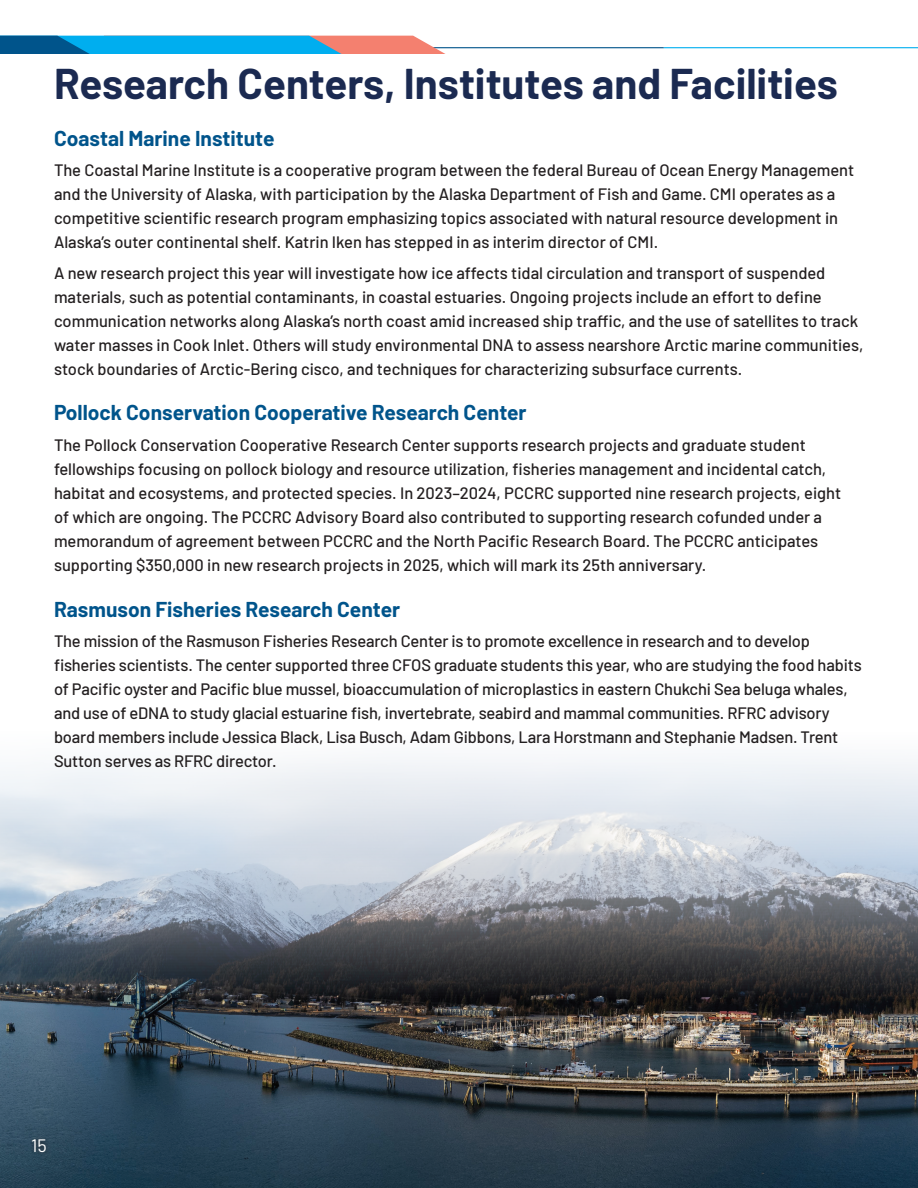
<style>
.page{position:relative;width:918px;height:1188px;background:#fff}
.page>*{position:absolute;margin:0;border:0;box-sizing:border-box;transform-origin:0 0}
.section_header{font:700 42px "Barlow";color:#1b2a51}
.subtitle_small{font:700 21px "Barlow";color:#00548b}
.page_numbers{font:18px "Barlow";color:#fff}
.Copy_smaller{font:500 16.5px/24px "Barlow";color:#231f20}
</style>
<div class="page">
<img style="left:0;top:1038px;width:918px;height:150px">
<svg style="left:0;top:758px;width:918px;height:280px;background:#93989f"></svg>
<hr style="left:664px;top:47px;width:254px;height:1px;background:#00aeef">
<div style="left:28px;top:1135px;width:22px;height:21px;background:#231f20;opacity:.75"></div>
<hr style="left:357px;top:47px;width:307px;height:1px;background:#00548b">
<svg style="left:0;top:36px;width:446px;height:18px;background:#4196c0"></svg>
<p class="section_header" style="left:54px;top:53px;width:785px">Research Centers, Institutes and Facilities</p>
<p class="subtitle_small" style="left:54px;top:122px;width:222px">Coastal Marine Institute</p>
<p class="Copy_smaller" style="left:54px;top:157px;width:802px">The Coastal Marine Institute is a cooperative program between the federal Bureau of Ocean Energy Management and the University of Alaska, with participation by the Alaska Department of Fish and Game. CMI operates as a competitive scientific research program emphasizing topics associated with natural resource development in Alaska’s outer continental shelf. Katrin Iken has stepped in as interim director of CMI.</p>
<p class="Copy_smaller" style="left:54px;top:260px;width:811px">A new research project this year will investigate how ice affects tidal circulation and transport of suspended materials, such as potential contaminants, in coastal estuaries. Ongoing projects include an effort to define communication networks along Alaska’s north coast amid increased ship traffic, and the use of satellites to track water masses in Cook Inlet. Others will study environmental DNA to assess nearshore Arctic marine communities, stock boundaries of Arctic-Bering cisco, and techniques for characterizing subsurface currents.</p>
<p class="subtitle_small" style="left:54px;top:397px;width:474px">Pollock Conservation Cooperative Research Center</p>
<p class="Copy_smaller" style="left:54px;top:432px;width:789px">The Pollock Conservation Cooperative Research Center supports research projects and graduate student fellowships focusing on pollock biology and resource utilization, fisheries management and incidental catch, habitat and ecosystems, and protected species. In 2023–2024, PCCRC supported nine research projects, eight of which are ongoing. The PCCRC Advisory Board also contributed to supporting research cofunded under a memorandum of agreement between PCCRC and the North Pacific Research Board. The PCCRC anticipates supporting $350,000 in new research projects in 2025, which will mark its 25th anniversary.</p>
<p class="subtitle_small" style="left:54px;top:594px;width:348px">Rasmuson Fisheries Research Center</p>
<p class="Copy_smaller" style="left:54px;top:628px;width:809px">The mission of the Rasmuson Fisheries Research Center is to promote excellence in research and to develop fisheries scientists. The center supported three CFOS graduate students this year, who are studying the food habits of Pacific oyster and Pacific blue mussel, bioaccumulation of microplastics in eastern Chukchi Sea beluga whales, and use of eDNA to study glacial estuarine fish, invertebrate, seabird and mammal communities. RFRC advisory board members include Jessica Black, Lisa Busch, Adam Gibbons, Lara Horstmann and Stephanie Madsen. Trent Sutton serves as RFRC director.</p>
<p class="page_numbers" style="left:31px;top:1132px;width:17px">15</p>
</div>
